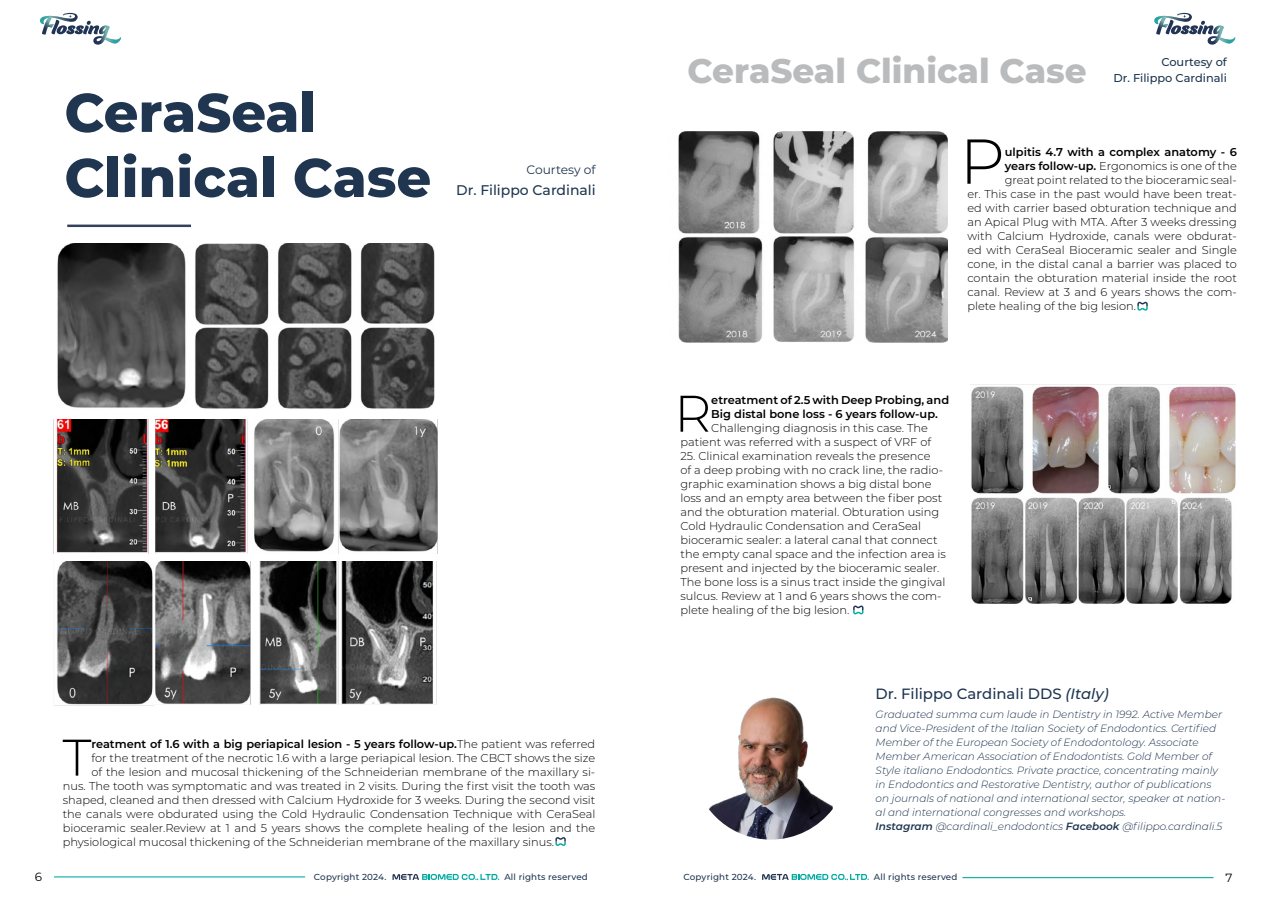
<style>
.page{position:relative;width:1275px;height:903px;background:#fff}
.page>*{position:absolute;margin:0;border:0;box-sizing:border-box;transform-origin:0 0}
.t1{font:300 63.26px "Montserrat";color:#000}
.t2{font:800 54.25px/65.1px "Montserrat";color:#1f3550}
.t3{font:300 51.36px "Montserrat";color:#000}
.t4{font:800 34.12px "Montserrat";color:#b9bbbd}
.t5{font:500 14.88px "Montserrat";color:#1f3550}
.t6{font:500 14px "Montserrat";color:#1f3550}
.t7{font:12.25px "Montserrat";color:#1f3550}
.t8{font:11.9px "Montserrat";color:#000}
.t9{font:300 11.38px/14px "Montserrat";color:#000;text-align:right}
.t10{font:600 11.38px/14px "Montserrat";color:#000}
.t11{font:500 11.38px/15.8px "Montserrat";color:#1f3550;text-align:right}
.t12{font:italic 300 10.5px/14px "Montserrat";color:#1f3550}
.t13{font:500 8.75px "Montserrat";letter-spacing:.02em;color:#1f3550}
.s1{font-weight:300}
.s2{font-weight:600}
.s3{font-style:italic}
</style>
<div class="page">
<svg style="left:40px;top:13px;width:81px;height:32px"></svg>
<svg style="left:762px;top:874px;width:107px;height:6px"></svg>
<hr style="left:962px;top:877px;width:251px;height:1px;background:#00aba3">
<svg style="left:1154px;top:13px;width:81px;height:32px"></svg>
<hr style="left:54px;top:876px;width:251px;height:1px;background:#00aba3">
<svg style="left:392px;top:874px;width:107px;height:6px"></svg>
<hr style="left:67px;top:225px;width:124px;height:2px;background:#33415a">
<svg style="left:1137px;top:302px;width:11px;height:9px"></svg>
<img style="left:708px;top:697px;width:125px;height:142px">
<img style="left:970px;top:384px;width:265px;height:219px">
<svg style="left:555px;top:837px;width:11px;height:9px"></svg>
<svg style="left:853px;top:605px;width:10px;height:9px"></svg>
<img style="left:678px;top:132px;width:269px;height:210px">
<img style="left:57px;top:243px;width:378px;height:166px">
<img style="left:53px;top:419px;width:385px;height:134px">
<img style="left:54px;top:561px;width:383px;height:145px">
<h2 class="t2" style="left:64px;top:77px;width:368px">CeraSeal<br>Clinical Case</h2>
<p class="t7" style="left:526px;top:161px;width:71px">Courtesy of</p>
<p class="t6" style="left:456px;top:180px;width:141px">Dr. Filippo Cardinali</p>
<h3 class="t3" style="left:63px;top:722px;width:30px">T</h3>
<p class="t10" style="left:91px;top:736px;width:505px">reatment of 1.6 with a big periapical lesion - 5 years follow-up.<span class="s1">The patient was referred</span></p>
<p class="t9" style="left:91px;top:750px;width:505px">for the treatment of the necrotic 1.6 with a large periapical lesion. The CBCT shows the size</p>
<p class="t9" style="left:91px;top:764px;width:505px">of the lesion and mucosal thickening of the Schneiderian membrane of the maxillary si-</p>
<p class="t9" style="left:63px;top:778px;width:534px">nus. The tooth was symptomatic and was treated in 2 visits. During the first visit the tooth was</p>
<p class="t9" style="left:63px;top:792px;width:534px">shaped, cleaned and then dressed with Calcium Hydroxide for 3 weeks. During the second visit</p>
<p class="t9" style="left:63px;top:806px;width:534px">the canals were obdurated using the Cold Hydraulic Condensation Technique with CeraSeal</p>
<p class="t9" style="left:63px;top:820px;width:534px">bioceramic sealer.Review at 1 and 5 years shows the complete healing of the lesion and the</p>
<p class="t9" style="left:63px;top:834px;width:493px">physiological mucosal thickening of the Schneiderian membrane of the maxillary sinus.</p>
<h3 class="t4" style="left:688px;top:46px;width:401px">CeraSeal Clinical Case</h3>
<p class="t11" style="left:1113px;top:54px;width:115px">Courtesy of<br>Dr. Filippo Cardinali</p>
<h1 class="t1" style="left:960px;top:118px;width:47px">P</h1>
<p class="t10" style="left:1005px;top:144px;width:233px">ulpitis 4.7 with a complex anatomy - 6</p>
<p class="t9" style="left:1005px;top:158px;width:233px"><span class="s2">years follow-up.</span> Ergonomics is one of the</p>
<p class="t9" style="left:1005px;top:172px;width:233px">great point related to the bioceramic seal-</p>
<p class="t9" style="left:967px;top:186px;width:271px">er. This case in the past would have been treat-</p>
<p class="t9" style="left:967px;top:200px;width:271px">ed with carrier based obturation technique and</p>
<p class="t9" style="left:967px;top:214px;width:271px">an Apical Plug with MTA. After 3 weeks dressing</p>
<p class="t9" style="left:967px;top:228px;width:271px">with Calcium Hydroxide, canals were obdurat-</p>
<p class="t9" style="left:967px;top:242px;width:271px">ed with CeraSeal Bioceramic sealer and Single</p>
<p class="t9" style="left:967px;top:256px;width:271px">cone, in the distal canal a barrier was placed to</p>
<p class="t9" style="left:967px;top:270px;width:271px">contain the obturation material inside the root</p>
<p class="t9" style="left:967px;top:284px;width:271px">canal. Review at 3 and 6 years shows the com-</p>
<p class="t9" style="left:967px;top:298px;width:170px">plete healing of the big lesion.</p>
<h3 class="t3" style="left:674px;top:379px;width:38px">R</h3>
<p class="t10" style="left:711px;top:392px;width:239px">etreatment of 2.5 with Deep Probing, and<br>Big distal bone loss - 6 years follow-up.</p>
<p class="t9" style="left:680px;top:420px;width:252px">Challenging diagnosis in this case. The patient was referred with a suspect of VRF of</p>
<p class="t9" style="left:680px;top:448px;width:267px;text-align:left">25. Clinical examination reveals the presence<br>of a deep probing with no crack line, the radio&shy;graphic examination shows a big distal bone loss and an empty area between the fiber post and the obturation material. Obturation using Cold Hydraulic Condensation and CeraSeal bioceramic sealer: a lateral canal that connect the empty canal space and the infection area is present and injected by the bioceramic sealer.<br>The bone loss is a sinus tract inside the gingival sulcus. Review at 1 and 6 years shows the com&shy;plete healing of the big lesion.</p>
<h3 class="t5" style="left:876px;top:684px;width:235px">Dr. Filippo Cardinali DDS <span class="s3">(Italy)</span></h3>
<p class="t12" style="left:876px;top:706px;width:351px">Graduated summa cum laude in Dentistry in 1992. Active Member and Vice-President of the Italian Society of Endodontics. Certified Member of the European Society of Endodontology. Associate Member American Association of Endodontists. Gold Member of Style italiano Endodontics. Private practice, concentrating mainly in Endodontics and Restorative Dentistry, author of publications on journals of national and international sector, speaker at nation&shy;al and international congresses and workshops.<br><span class="s2">Instagram</span> @cardinali_endodontics <span class="s2">Facebook</span> @filippo.cardinali.5</p>
<p class="t8" style="left:35px;top:869px;width:9px">6</p>
<p class="t13" style="left:314px;top:871px;width:74px">Copyright 2024.</p>
<p class="t13" style="left:504px;top:871px;width:85px">All rights reserved</p>
<p class="t13" style="left:684px;top:871px;width:74px">Copyright 2024.</p>
<p class="t13" style="left:874px;top:871px;width:85px">All rights reserved</p>
<p class="t8" style="left:1225px;top:869px;width:9px">7</p>
</div>
